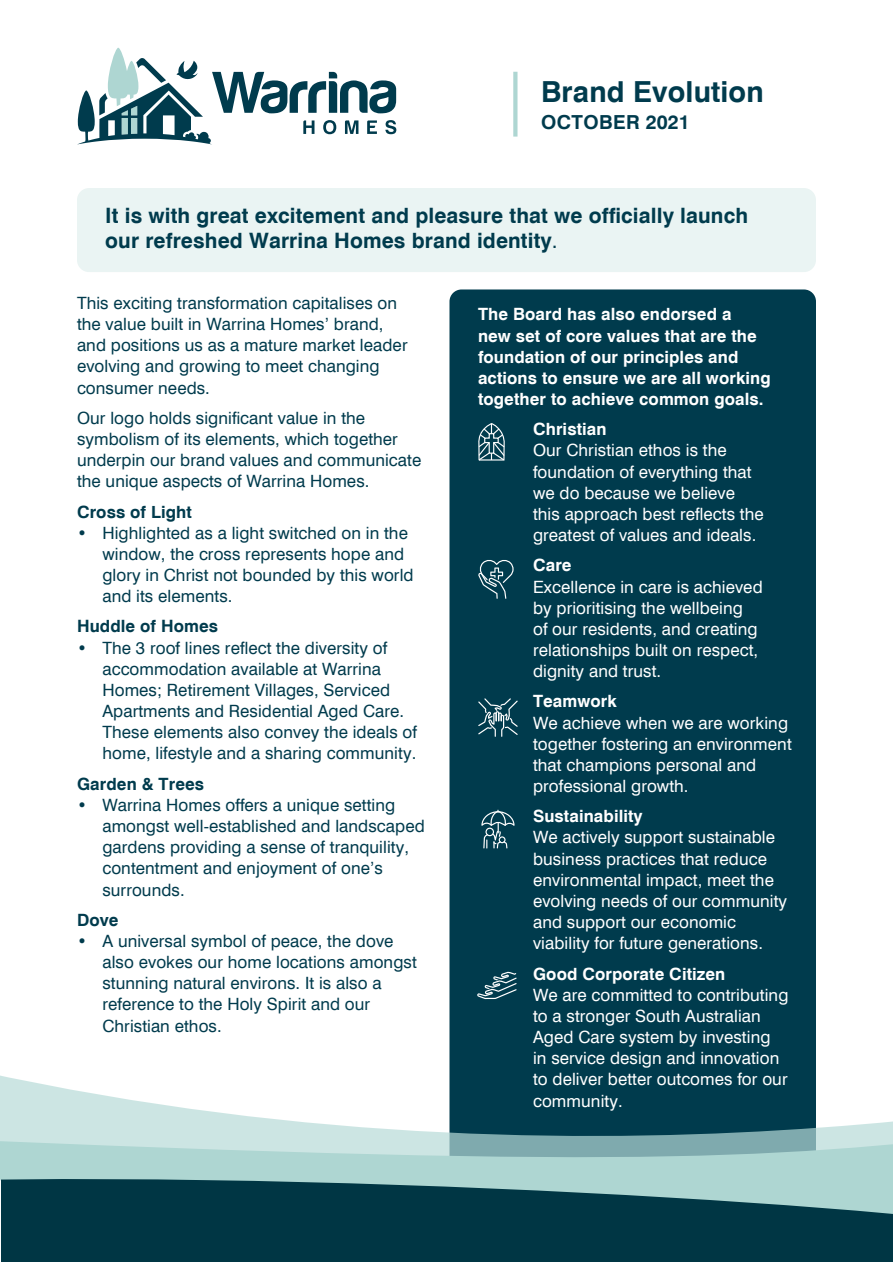
<style>
.page{position:relative;width:893px;height:1263px;background:#fff}
.page>*{position:absolute;margin:0;border:0;box-sizing:border-box;transform-origin:0 0}
.t1{font:700 28.95px "Swiss 721 BT";letter-spacing:.005em;color:#003b4d}
.t2{font:700 21.15px/25.3px "Swiss 721 BT";letter-spacing:.005em;color:#003b4d}
.t3{font:700 19.35px "Swiss 721 BT";letter-spacing:.02em;color:#003b4d}
.t4{font:16.95px/21.1px "Swiss 721 BT";letter-spacing:.005em;color:#003b4d}
.t5{font:16.95px/21.1px "Swiss 721 BT";letter-spacing:.005em;color:#fff}
.t6{font:700 16.95px/21.1px "Swiss 721 BT";letter-spacing:.005em;color:#fff}
.t7{font:700 16.95px "Swiss 721 BT";letter-spacing:.005em;color:#003b4d}
.s1{font-weight:400}
</style>
<div class="page">
<div style="left:449px;top:289px;width:367px;height:935px;background:#003b4d;border-radius:12px"></div>
<div style="left:77px;top:188px;width:739px;height:84px;background:#eaf4f3;border-radius:12px"></div>
<svg style="left:77px;top:48px;width:319px;height:96px"></svg>
<svg style="left:513px;top:72px;width:4px;height:65px"></svg>
<svg style="left:477px;top:972px;width:40px;height:27px"></svg>
<svg style="left:481px;top:810px;width:34px;height:38px"></svg>
<svg style="left:478px;top:560px;width:36px;height:39px"></svg>
<svg style="left:478px;top:698px;width:40px;height:39px"></svg>
<svg style="left:477px;top:289px;width:29px;height:172px"></svg>
<svg style="left:1px;top:1050px;width:891px;height:212px"></svg>
<h1 class="t1" style="left:541px;top:74px;width:224px">Brand Evolution</h1>
<p class="t3" style="left:541px;top:110px;width:150px">OCTOBER 2021</p>
<p class="t2" style="left:105px;top:202px;width:644px">It is with great excitement and pleasure that we officially launch our refreshed Warrina Homes brand identity<span class="s1">.</span></p>
<p class="t4" style="left:77px;top:292px;width:332px">This exciting transformation capitalises on the value built in Warrina Homes’ brand, and positions us as a mature market leader evolving and growing to meet changing consumer needs.</p>
<p class="t4" style="left:77px;top:407px;width:346px">Our logo holds significant value in the symbolism of its elements, which together underpin our brand values and communicate the unique aspects of Warrina Homes.</p>
<p class="t7" style="left:77px;top:501px;width:116px">Cross of Light</p>
<p class="t4" style="left:102px;top:522px;width:313px;text-indent:-25px">• Highlighted as a light switched on in the window, the cross represents hope and glory in Christ not bounded by this world and its elements.</p>
<p class="t7" style="left:77px;top:616px;width:143px">Huddle of Homes</p>
<p class="t4" style="left:102px;top:637px;width:316px;text-indent:-25px">• The 3 roof lines reflect the diversity of accommodation available at Warrina Homes; Retirement Villages, Serviced Apartments and Residential Aged Care.<br>These elements also convey the ideals of home, lifestyle and a sharing community.</p>
<p class="t7" style="left:77px;top:773px;width:129px">Garden &amp; Trees</p>
<p class="t4" style="left:102px;top:794px;width:324px;text-indent:-25px">• Warrina Homes offers a unique setting amongst well-established and landscaped gardens providing a sense of tranquility, contentment and enjoyment of one’s surrounds.</p>
<p class="t7" style="left:77px;top:909px;width:43px">Dove</p>
<p class="t4" style="left:102px;top:930px;width:316px;text-indent:-25px">• A universal symbol of peace, the dove also evokes our home locations amongst stunning natural environs. It is also a reference to the Holy Spirit and our Christian ethos.</p>
<p class="t6" style="left:478px;top:304px;width:294px">The Board has also endorsed a<br>new set of core values that are the foundation of our principles and actions to ensure we are all working together to achieve common goals.</p>
<p class="t6" style="left:533px;top:418px;width:75px">Christian</p>
<p class="t5" style="left:533px;top:440px;width:232px">Our Christian ethos is the foundation of everything that we do because we believe this approach best reflects the greatest of values and ideals.</p>
<p class="t6" style="left:533px;top:555px;width:40px">Care</p>
<p class="t5" style="left:533px;top:576px;width:231px">Excellence in care is achieved by prioritising the wellbeing<br>of our residents, and creating relationships built on respect, dignity and trust.</p>
<p class="t6" style="left:533px;top:691px;width:85px">Teamwork</p>
<p class="t5" style="left:533px;top:712px;width:260px">We achieve when we are working together fostering an environment that champions personal and professional growth.</p>
<p class="t6" style="left:533px;top:805px;width:111px">Sustainability</p>
<p class="t5" style="left:533px;top:827px;width:256px">We actively support sustainable business practices that reduce environmental impact, meet the evolving needs of our community and support our economic viability for future generations.</p>
<p class="t6" style="left:533px;top:963px;width:194px">Good Corporate Citizen</p>
<p class="t5" style="left:533px;top:984px;width:257px">We are committed to contributing to a stronger South Australian<br>Aged Care system by investing<br>in service design and innovation to deliver better outcomes for our community.</p>
</div>
